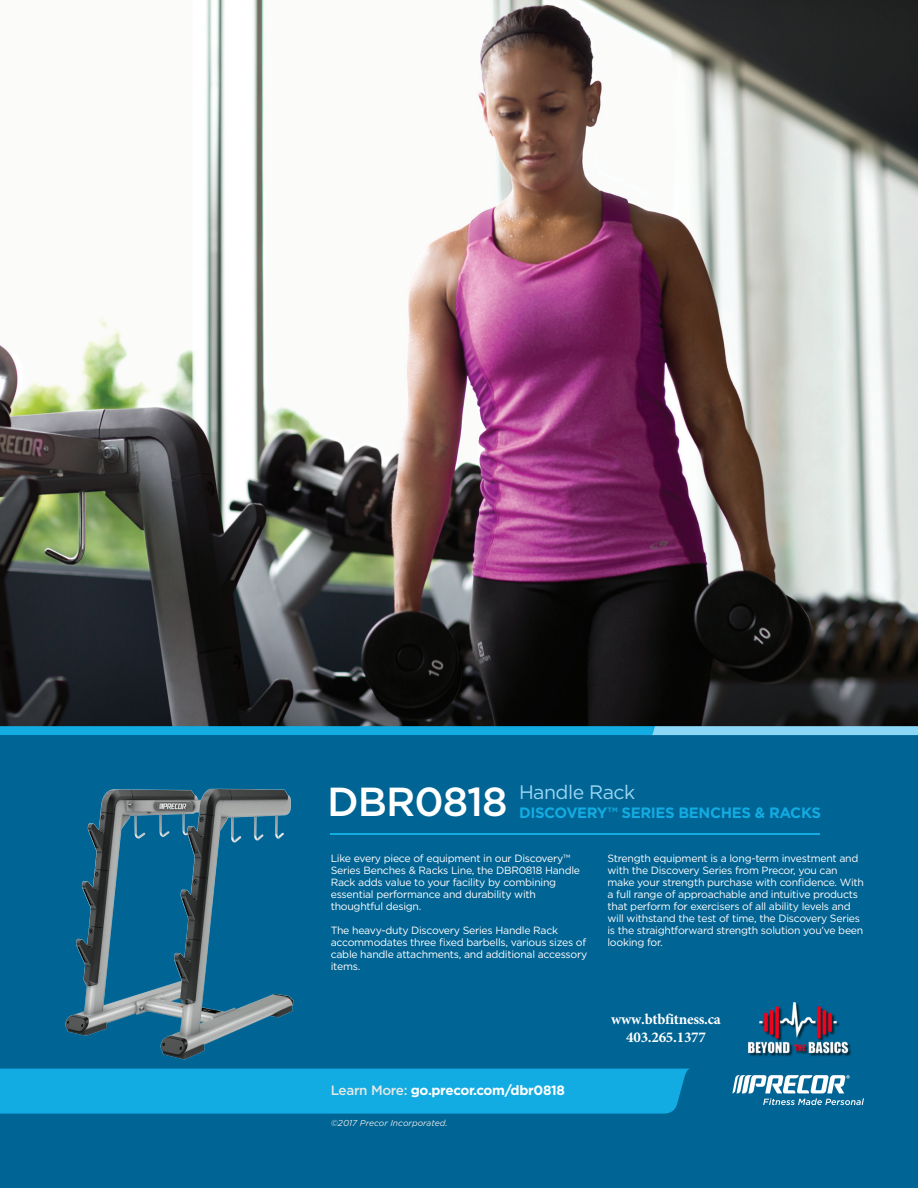
<style>
.page{position:relative;width:918px;height:1188px;background:#006494}
.page>*{position:absolute;margin:0;border:0;box-sizing:border-box;transform-origin:0 0}
.t1{font:500 40.5px "Gotham";letter-spacing:-.025em;color:#fff}
.t2{font:19.5px "Gotham";letter-spacing:-.025em;color:#9ad7f3}
.t3{font:700 15px "Gotham";letter-spacing:-.025em;color:#13ace2}
.t4{font:700 15px/18px "Minion Pro";letter-spacing:-.015em;color:#fff;text-align:center}
.t5{font:700 13.5px "Gotham";letter-spacing:-.025em;color:#fff}
.t6{font:10.5px/12px "Gotham";letter-spacing:-.025em;color:#fff}
.t7{font:italic 8.7px "Gotham";color:#e5e8e7}
.s1{font-weight:500;color:#e5e8e7}
</style>
<div class="page">
<div style="left:0;top:1069px;width:689px;height:45px;background:#13ace2"></div>
<svg style="left:732px;top:1075px;width:132px;height:30px"></svg>
<img style="left:0;top:0;width:918px;height:726px">
<svg style="left:0;top:726px;width:918px;height:9px;background:#35b5e4"></svg>
<img style="left:50px;top:788px;width:270px;height:310px">
<hr style="left:331px;top:834px;width:489px;height:1px;background:#13ace2">
<img style="left:749px;top:1002px;width:102px;height:54px">
<h1 class="t1" style="left:327px;top:775px;width:182px">DBR0818</h1>
<h2 class="t2" style="left:519px;top:780px;width:118px">Handle Rack</h2>
<h3 class="t3" style="left:519px;top:802px;width:304px">DISCOVERY™ SERIES BENCHES &amp; RACKS</h3>
<p class="t6" style="left:331px;top:852px;width:251px">Like every piece of equipment in our Discovery™ Series Benches &amp; Racks Line, the DBR0818 Handle Rack adds value to your facility by combining essential performance and durability with thoughtful design.</p>
<p class="t6" style="left:331px;top:924px;width:258px">The heavy-duty Discovery Series Handle Rack accommodates three fixed barbells, various sizes of cable handle attachments, and additional accessory items.</p>
<p class="t5" style="left:331px;top:1081px;width:236px"><span class="s1">Learn More:</span> go.precor.com/dbr0818</p>
<p class="t7" style="left:331px;top:1117px;width:118px">©2017 Precor Incorporated.</p>
<p class="t6" style="left:608px;top:852px;width:258px">Strength equipment is a long-term investment and with the Discovery Series from Precor, you can make your strength purchase with confidence. With a full range of approachable and intuitive products that perform for exercisers of all ability levels and will withstand the test of time, the Discovery Series is the straightforward strength solution you’ve been looking for.</p>
<h3 class="t4" style="left:611px;top:1010px;width:111px">www.btbfitness.ca<br>403.265.1377</h3>
</div>
